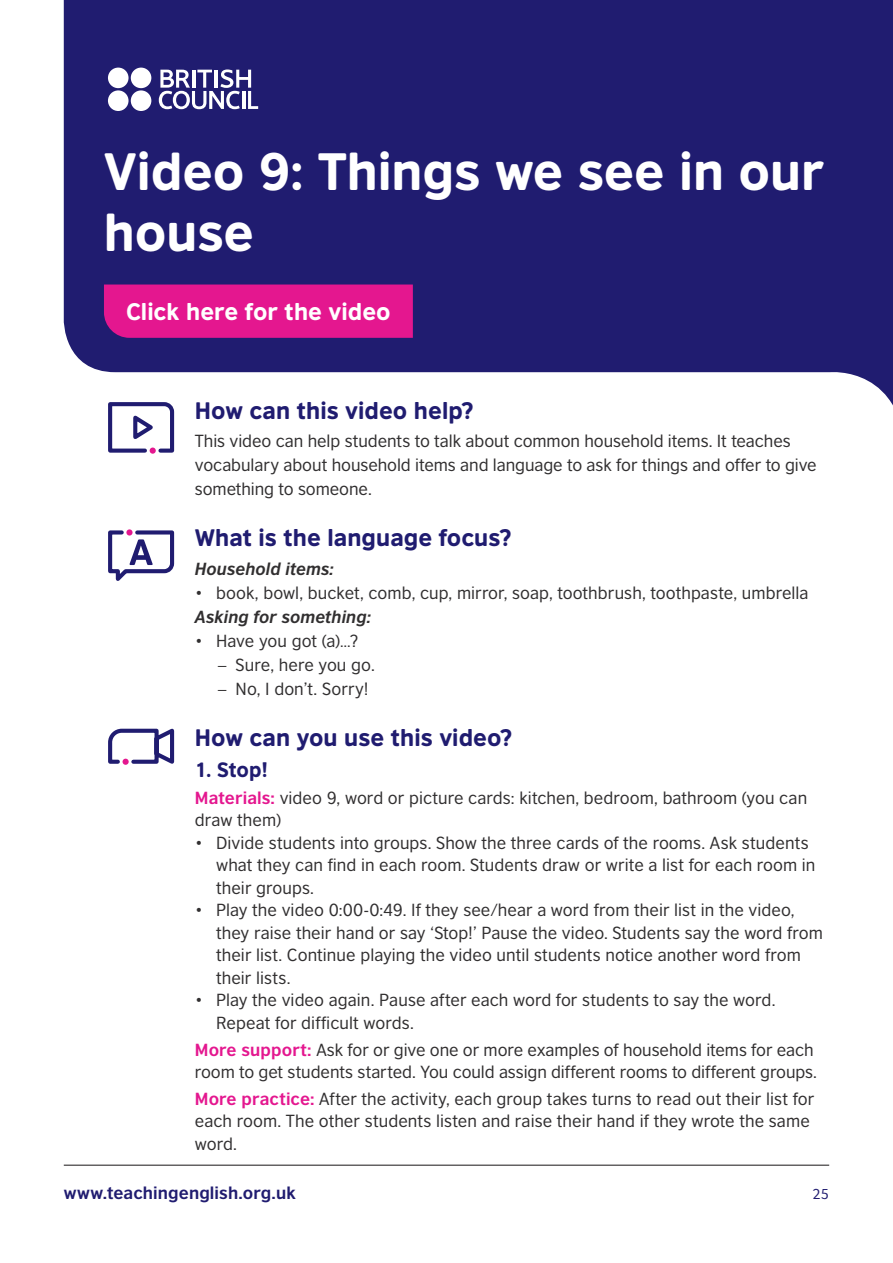
<style>
.page{position:relative;width:893px;height:1263px;background:#fff}
.page>*{position:absolute;margin:0;border:0;box-sizing:border-box;transform-origin:0 0}
.t1{font:49.5px/60px "British Council Sans Headline";letter-spacing:-.005em;color:#fff}
.t2{font:22.5px "British Council Sans Headline";color:#201c70}
.t3{font:22.5px "British Council Sans Headline";color:#fff}
.t4{font:19.5px "British Council Sans Headline";color:#201c70}
.t5{font:16.5px/22.5px "British Council Sans";color:#312f30}
.t6{font:italic 700 16.5px "British Council Sans";letter-spacing:.005em;color:#312f30}
.t7{font:700 16.5px "British Council Sans";letter-spacing:.01em;color:#201c70}
.t8{font:13.5px "British Council Sans";color:#201c70}
.s1{font-weight:700;color:#e4178f}
</style>
<div class="page">
<hr style="left:64px;top:1164px;width:765px;height:2px;background:#312f30">
<svg style="left:64px;top:0;width:829px;height:406px;background:#33307c"></svg>
<svg style="left:155px;top:69px;width:103px;height:46px"></svg>
<div style="left:131px;top:68px;width:20px;height:20px;background:#fff;border-radius:50%"></div>
<div style="left:108px;top:68px;width:21px;height:20px;background:#fff;border-radius:50%"></div>
<div style="left:131px;top:90px;width:20px;height:21px;background:#fff;border-radius:50%"></div>
<div style="left:108px;top:90px;width:21px;height:21px;background:#fff;border-radius:50%"></div>
<div style="left:104px;top:284px;width:309px;height:54px;background:#e4178f"></div>
<svg style="left:106px;top:400px;width:70px;height:53px"></svg>
<div style="left:150px;top:447px;width:6px;height:7px;background:#e4178f;border-radius:50%"></div>
<svg style="left:108px;top:529px;width:67px;height:52px"></svg>
<svg style="left:108px;top:728px;width:67px;height:37px"></svg>
<p class="t1" style="left:104px;top:140px;width:722px">Video 9: Things we see in our house</p>
<p class="t3" style="left:126px;top:294px;width:266px">Click here for the video</p>
<p class="t2" style="left:195px;top:393px;width:280px">How can this video help?</p>
<p class="t5" style="left:195px;top:429px;width:623px;line-height:24px">This video can help students to talk about common household items. It teaches vocabulary about household items and language to ask for things and offer to give something to someone.</p>
<p class="t2" style="left:195px;top:521px;width:318px">What is the language focus?</p>
<p class="t6" style="left:195px;top:558px;width:140px">Household items:</p>
<p class="t5" style="left:195px;top:581px;width:615px">• book, bowl, bucket, comb, cup, mirror, soap, toothbrush, toothpaste, umbrella</p>
<p class="t6" style="left:195px;top:606px;width:178px">Asking for something:</p>
<p class="t5" style="left:195px;top:629px;width:165px">• Have you got (a)…?</p>
<p class="t5" style="left:218px;top:653px;width:158px">– Sure, here you go.</p>
<p class="t5" style="left:218px;top:677px;width:152px">– No, I don’t. Sorry!</p>
<p class="t2" style="left:195px;top:720px;width:319px">How can you use this video?</p>
<p class="t4" style="left:195px;top:755px;width:75px">1. Stop!</p>
<p class="t5" style="left:195px;top:786px;width:614px"><span class="s1">Materials:</span> video 9, word or picture cards: kitchen, bedroom, bathroom (you can draw them)</p>
<p class="t5" style="left:216px;top:831px;width:601px;text-indent:-21px">• Divide students into groups. Show the three cards of the rooms. Ask students what they can find in each room. Students draw or write a list for each room in their groups.</p>
<p class="t5" style="left:216px;top:898px;width:608px;text-indent:-21px">• Play the video 0:00-0:49. If they see/hear a word from their list in the video, they raise their hand or say ‘Stop!’ Pause the video. Students say the word from their list. Continue playing the video until students notice another word from their lists.</p>
<p class="t5" style="left:216px;top:988px;width:561px;text-indent:-21px">• Play the video again. Pause after each word for students to say the word.<br>Repeat for difficult words.</p>
<p class="t5" style="left:195px;top:1038px;width:624px"><span class="s1">More support:</span> Ask for or give one or more examples of household items for each room to get students started. You could assign different rooms to different groups.</p>
<p class="t5" style="left:195px;top:1087px;width:621px"><span class="s1">More practice:</span> After the activity, each group takes turns to read out their list for each room. The other students listen and raise their hand if they wrote the same word.</p>
<p class="t7" style="left:64px;top:1182px;width:234px">www.teachingenglish.org.uk</p>
<p class="t8" style="left:813px;top:1186px;width:18px">25</p>
</div>
